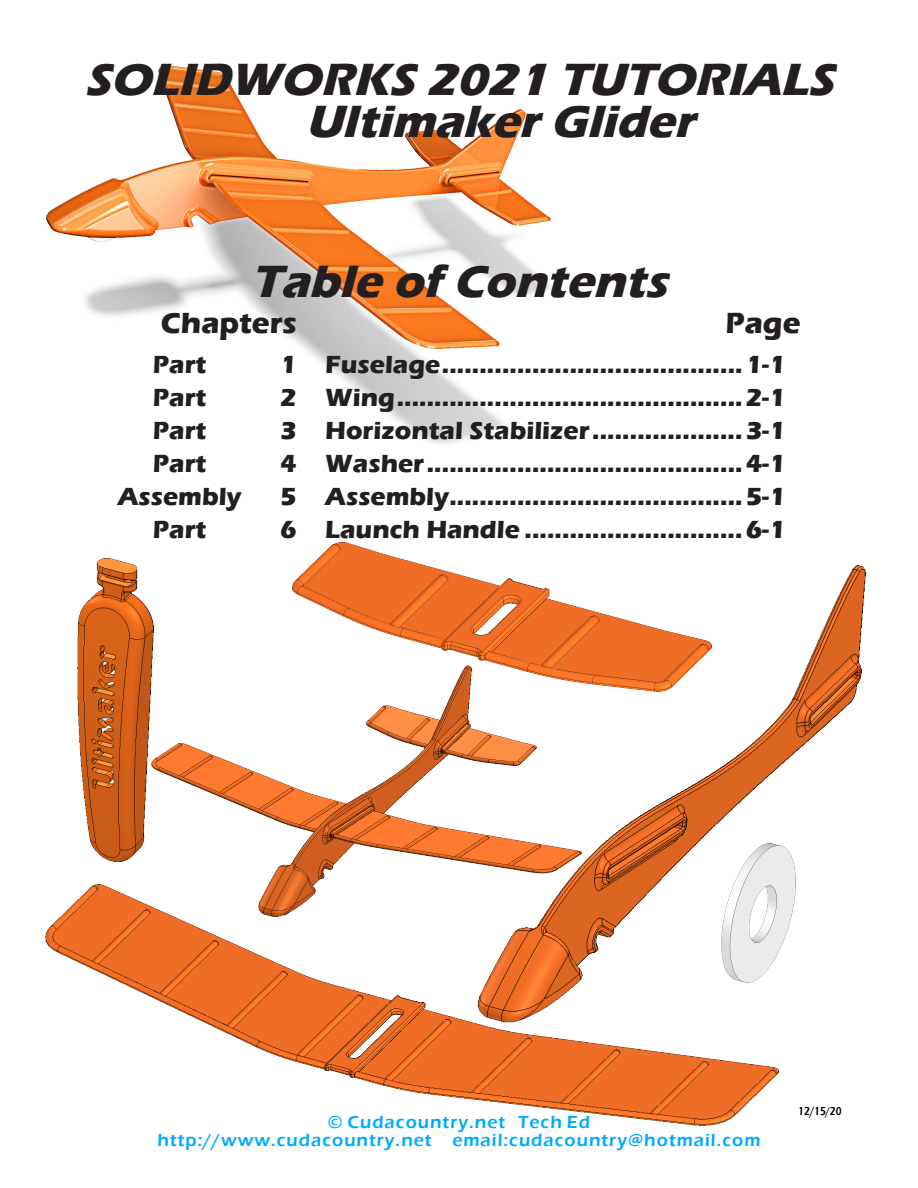
<style>
.page{position:relative;width:918px;height:1188px;background:#fff}
.page>*{position:absolute;margin:0;border:0;box-sizing:border-box;transform-origin:0 0}
.TOC_Headline{font:italic 700 46.5px "Eras ITC";color:#231f20}
.t1{font:700 30px "Eras ITC";color:#231f20}
.t2{font:700 25.5px "Eras ITC";color:#231f20}
.Web{font:600 18px "Eras ITC";letter-spacing:.055em;color:#00abff}
.Date{font:600 12px "Eras ITC";color:#000;scale:.8 1}
</style>
<div class="page">
<img style="left:46px;top:65px;width:505px;height:379px">
<img style="left:581px;top:566px;width:284px;height:318px">
<img style="left:46px;top:884px;width:732px;height:231px">
<img style="left:293px;top:542px;width:419px;height:150px">
<img style="left:78px;top:559px;width:76px;height:303px">
<img style="left:721px;top:844px;width:75px;height:139px">
<img style="left:152px;top:665px;width:429px;height:252px">
<svg style="left:606px;top:1115px;width:129px;height:11px"></svg>
<p class="TOC_Headline" style="left:85px;top:53px;width:762px">SOLIDWORKS 2021 TUTORIALS</p>
<p class="TOC_Headline" style="left:306px;top:95px;width:401px">UltimakerGlider</p>
<p class="TOC_Headline" style="left:252px;top:254px;width:429px">Table ofContents</p>
<p class="t1" style="left:161px;top:306px;width:138px">Chapters</p>
<p class="t2" style="left:153px;top:350px;width:55px">Part</p>
<p class="t2" style="left:280px;top:350px;width:507px">1 Fuselage........................................1-1</p>
<p class="t2" style="left:153px;top:383px;width:55px">Part</p>
<p class="t2" style="left:280px;top:383px;width:507px">2 Wing..............................................2-1</p>
<p class="t2" style="left:153px;top:416px;width:55px">Part</p>
<p class="t2" style="left:280px;top:416px;width:507px">3 Horizontal Stabilizer....................3-1</p>
<p class="t2" style="left:153px;top:449px;width:55px">Part</p>
<p class="t2" style="left:280px;top:449px;width:507px">4 Washer..........................................4-1</p>
<p class="t2" style="left:118px;top:482px;width:125px">Assembly</p>
<p class="t2" style="left:280px;top:482px;width:507px">5 Assembly.......................................5-1</p>
<p class="t2" style="left:153px;top:515px;width:55px">Part</p>
<p class="t2" style="left:280px;top:515px;width:507px">6 Launch Handle .............................6-1</p>
<p class="t1" style="left:726px;top:306px;width:76px">Page</p>
<p class="Web" style="left:328px;top:1112px;width:264px">© Cudacountry.net Tech Ed</p>
<p class="Web" style="left:158px;top:1130px;width:604px">http://www.cudacountry.net email:cudacountry@hotmail.com</p>
<p class="Date" style="left:798px;top:1104px;width:56px">12/15/20</p>
</div>
